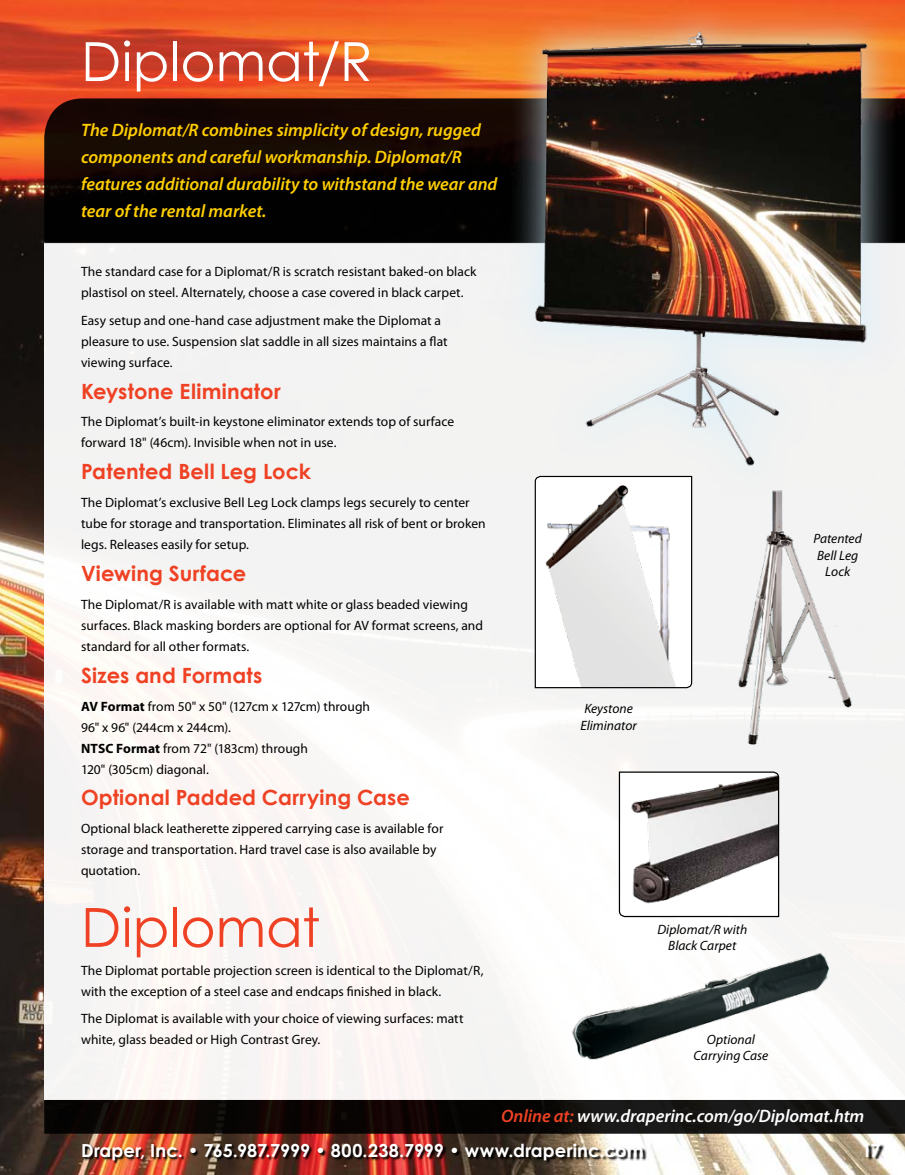
<style>
.page{position:relative;width:905px;height:1175px;background:#fff}
.page>*{position:absolute;margin:0;border:0;box-sizing:border-box;transform-origin:0 0}
.t1{font:54px "Century Gothic";color:#fff}
.t2{font:54px "Century Gothic";color:#ef4123}
.t3{font:700 21px "Century Gothic";letter-spacing:.005em;color:#ef4123}
.t4{font:italic 600 18px/27px "Myriad Pro";letter-spacing:-.005em;color:#ffcf01}
.t5{font:700 18px "Century Gothic";letter-spacing:.005em;color:#fff}
.t6{font:italic 600 18px "Myriad Pro";color:#fff}
.t7{font:13.5px/21px "Myriad Pro";letter-spacing:.005em;color:#000}
.t8{font:italic 13.5px/16.2px "Myriad Pro";color:#000;text-align:center}
.s1{font-weight:700}
.s2{color:#ef4123}
</style>
<div class="page">
<img style="left:0;top:0;width:904px;height:1174px">
<div style="left:44px;top:242px;width:860px;height:858px;background:#f6f4f3"></div>
<svg style="left:44px;top:98px;width:860px;height:145px;background:#0e0502"></svg>
<svg style="left:618px;top:771px;width:161px;height:146px"></svg>
<img style="left:562px;top:948px;width:274px;height:121px">
<svg style="left:534px;top:499px;width:158px;height:190px"></svg>
<div style="left:499px;top:0;width:403px;height:499px;background:#d4effc;opacity:.75"></div>
<img style="left:521px;top:29px;width:364px;height:446px">
<img style="left:726px;top:487px;width:137px;height:258px">
<svg style="left:44px;top:1100px;width:860px;height:33px;background:#110c0b"></svg>
<img style="left:83px;top:1144px;width:801px;height:20px">
<h1 class="t1" style="left:81px;top:24px;width:293px">Diplomat/R</h1>
<h3 class="t4" style="left:81px;top:116px;width:418px">The Diplomat/R combines simplicity of design, rugged components and careful workmanship. Diplomat/R features additional durability to withstand the wear and tear of the rental market.</h3>
<p class="t7" style="left:81px;top:260px;width:397px">The standard case for a Diplomat/R is scratch resistant baked-on black plastisol on steel. Alternately, choose a case covered in black carpet.</p>
<p class="t7" style="left:81px;top:309px;width:368px">Easy setup and one-hand case adjustment make the Diplomat a pleasure to use. Suspension slat saddle in all sizes maintains a flat viewing surface.</p>
<h2 class="t3" style="left:81px;top:375px;width:201px">Keystone Eliminator</h2>
<p class="t7" style="left:81px;top:411px;width:375px">The Diplomat’s built-in keystone eliminator extends top of surface forward 18" (46cm). Invisible when not in use.</p>
<h2 class="t3" style="left:81px;top:455px;width:231px">Patented Bell Leg Lock</h2>
<p class="t7" style="left:81px;top:492px;width:406px">The Diplomat’s exclusive Bell Leg Lock clamps legs securely to center tube for storage and transportation. Eliminates all risk of bent or broken legs. Releases easily for setup.</p>
<h2 class="t3" style="left:81px;top:557px;width:167px">Viewing Surface</h2>
<p class="t7" style="left:81px;top:593px;width:403px">The Diplomat/R is available with matt white or glass beaded viewing surfaces. Black masking borders are optional for AV format screens, and standard for all other formats.</p>
<h2 class="t3" style="left:81px;top:659px;width:183px">Sizes and Formats</h2>
<p class="t7" style="left:81px;top:695px;width:290px"><span class="s1">AV Format</span> from 50" x 50" (127cm x 127cm) through<br>96" x 96" (244cm x 244cm).<br><span class="s1">NTSC Format</span> from 72" (183cm) through<br>120" (305cm) diagonal.</p>
<h2 class="t3" style="left:81px;top:782px;width:330px">Optional Padded Carrying Case</h2>
<p class="t7" style="left:81px;top:818px;width:364px">Optional black leatherette zippered carrying case is available for storage and transportation. Hard travel case is also available by quotation.</p>
<h1 class="t2" style="left:81px;top:889px;width:241px">Diplomat</h1>
<p class="t7" style="left:81px;top:959px;width:404px">The Diplomat portable projection screen is identical to the Diplomat/R, with the exception of a steel case and endcaps finished in black.</p>
<p class="t7" style="left:81px;top:1008px;width:384px">The Diplomat is available with your choice of viewing surfaces: matt white, glass beaded or High Contrast Grey.</p>
<p class="t8" style="left:580px;top:700px;width:58px;text-align:left">Keystone<br>Eliminator</p>
<p class="t8" style="left:813px;top:530px;width:50px">Patented<br>Bell Leg<br>Lock</p>
<p class="t8" style="left:657px;top:921px;width:91px">Diplomat/R with<br>Black Carpet</p>
<p class="t8" style="left:693px;top:1030px;width:76px">Optional<br>Carrying Case</p>
<h3 class="t6" style="left:501px;top:1104px;width:365px"><span class="s2">Online at:</span> www.draperinc.com/go/Diplomat.htm</h3>
<h3 class="t5" style="left:81px;top:1136px;width:564px">Draper, Inc. • 765.987.7999 • 800.238.7999 • www.draperinc.com</h3>
<h3 class="t5" style="left:861px;top:1136px;width:20px">17</h3>
</div>
